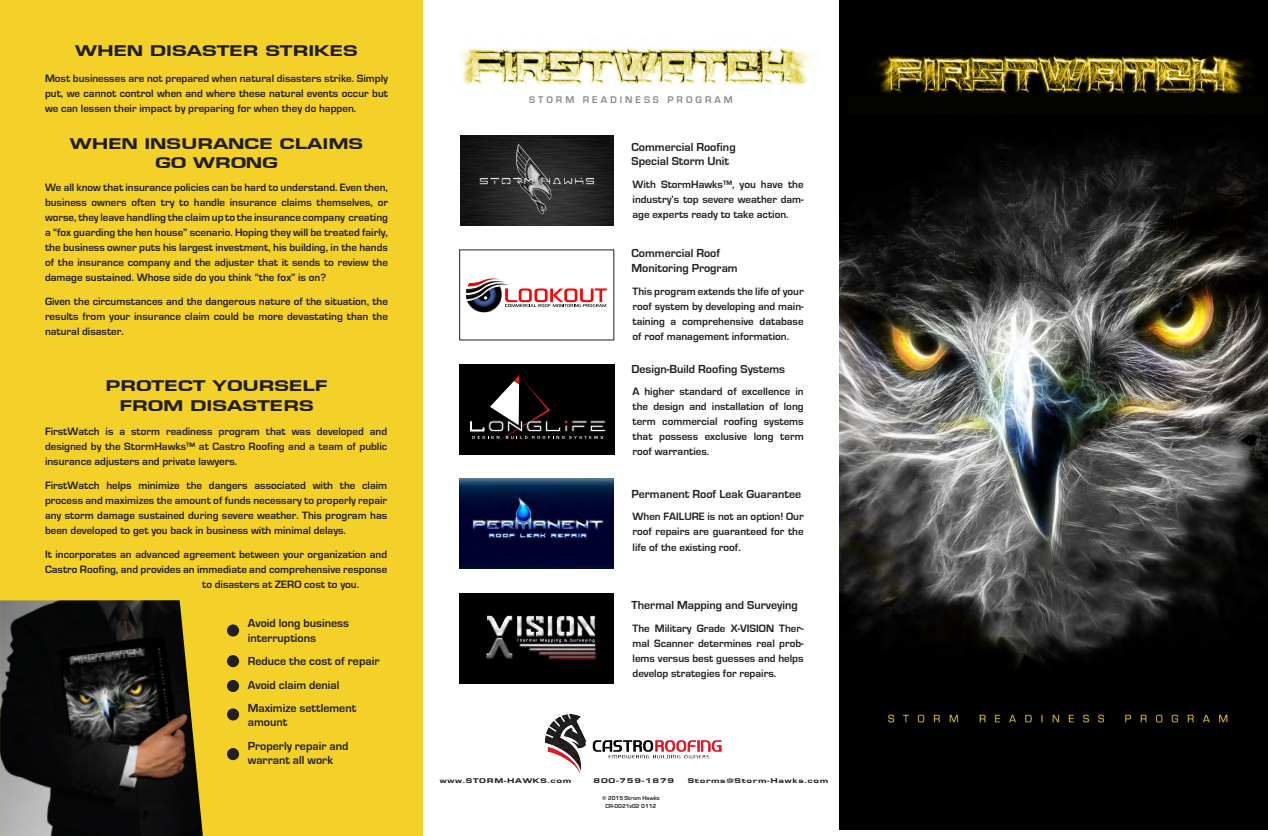
<style>
.page{position:relative;width:1268px;height:836px;background:#fff}
.page>*{position:absolute;margin:0;border:0;box-sizing:border-box;transform-origin:0 0}
.t1{font:800 16px/19.2px "Eurose Wide";color:#231f20;text-align:center}
.t2{font:700 12px/14.4px "Eurostile";color:#231f20}
.t3{font:700 11px/15px "Eurostile";color:#231f20;text-align:justify}
.t4{font:700 10px "Eurostile";letter-spacing:.3em;color:#151515}
.t5{font:800 7.1px "Eurose Wide";letter-spacing:.1em;color:#231f20}
.t6{font:700 6px/7.2px "Eurostile";color:#231f20;text-align:center}
.s1{font-size:7px}
</style>
<div class="page">
<div style="left:0;top:0;width:422px;height:835px;background:#f4d128"></div>
<img style="left:0;top:600px;width:203px;height:235px">
<div style="left:227px;top:624px;width:12px;height:12px;background:#231f20;border-radius:50%"></div>
<svg style="left:227px;top:654px;width:12px;height:13px"></svg>
<div style="left:227px;top:679px;width:12px;height:12px;background:#231f20;border-radius:50%"></div>
<div style="left:227px;top:708px;width:12px;height:12px;background:#231f20;border-radius:50%"></div>
<div style="left:227px;top:747px;width:12px;height:12px;background:#231f20;border-radius:50%"></div>
<img style="left:460px;top:46px;width:353px;height:40px">
<img style="left:459px;top:478px;width:154px;height:90px">
<div style="left:459px;top:593px;width:154px;height:90px;background:#000"></div>
<img style="left:486px;top:615px;width:110px;height:45px">
<img style="left:460px;top:135px;width:153px;height:90px">
<img style="left:468px;top:140px;width:137px;height:80px">
<div style="left:459px;top:364px;width:155px;height:90px;background:#000"></div>
<svg style="left:470px;top:375px;width:135px;height:69px"></svg>
<img style="left:839px;top:0;width:428px;height:828px">
<div style="left:848px;top:85px;width:417px;height:28px;background:#040503"></div>
<img style="left:840px;top:29px;width:427px;height:67px">
<img style="left:545px;top:714px;width:177px;height:61px">
<svg style="left:466px;top:278px;width:140px;height:35px"></svg>
<h1 class="t1" style="left:75px;top:41px;width:284px">WHEN DISASTER STRIKES</h1>
<p class="t3" style="left:45px;top:71px;width:344px">Most businesses are not prepared when natural disasters strike. Simply put, we cannot control when and where these natural events occur but we can lessen their impact by preparing for when they do happen.</p>
<h1 class="t1" style="left:70px;top:134px;width:295px">WHEN INSURANCE CLAIMS<br>GO WRONG</h1>
<p class="t3" style="left:45px;top:180px;width:344px">We all know that insurance policies can be hard to understand. Even then, business owners often try to handle insurance claims themselves, or worse, they leave handling the claim up to the insurance company creating a “fox guarding the hen house” scenario. Hoping they will be treated fairly, the business owner puts his largest investment, his building, in the hands of the insurance company and the adjuster that it sends to review the damage sustained. Whose side do you think “the fox” is on?</p>
<p class="t3" style="left:45px;top:294px;width:344px">Given the circumstances and the dangerous nature of the situation, the results from your insurance claim could be more devastating than the natural disaster.</p>
<h1 class="t1" style="left:105px;top:376px;width:223px">PROTECT YOURSELF<br>FROM DISASTERS</h1>
<p class="t3" style="left:45px;top:424px;width:344px">FirstWatch is a storm readiness program that was developed and designed by the StormHawks™ at Castro Roofing and a team of public insurance adjusters and private lawyers.</p>
<p class="t3" style="left:45px;top:478px;width:344px">FirstWatch helps minimize the dangers associated with the claim process and maximizes the amount of funds necessary to properly repair any storm damage sustained during severe weather. This program has been developed to get you back in business with minimal delays.</p>
<p class="t3" style="left:45px;top:547px;width:343px">It incorporates an advanced agreement between your organization and</p>
<p class="t3" style="left:45px;top:562px;width:343px">Castro Roofing, and provides an immediate and comprehensive response</p>
<p class="t3" style="left:202px;top:577px;width:158px">to disasters at ZERO cost to you.</p>
<p class="t2" style="left:248px;top:616px;width:103px">Avoid long business interruptions</p>
<p class="t2" style="left:248px;top:649px;width:133px;line-height:23.4px">Reduce the cost of repair<br>Avoid claim denial<br>Maximize settlement</p>
<p class="t2" style="left:248px;top:710px;width:102px;line-height:23.4px">amount<br>Properly repair and</p>
<p class="t2" style="left:248px;top:753px;width:87px">warrant all work</p>
<p class="t4" style="left:529px;top:94px;width:205px">STORM READINESS PROGRAM</p>
<p class="t2" style="left:631px;top:140px;width:106px">Commercial Roofing<br>Special Storm Unit</p>
<p class="t3" style="left:632px;top:177px;width:172px">With StormHawks™, you have the industry’s top severe weather dam&shy;age experts ready to take action.</p>
<p class="t2" style="left:631px;top:246px;width:108px">Commercial Roof<br>Monitoring Program</p>
<p class="t3" style="left:632px;top:283px;width:173px">This program extends the life of your roof system by developing and main&shy;taining a comprehensive database of roof management information.</p>
<p class="t2" style="left:631px;top:361px;width:155px">Design-Build Roofing Systems</p>
<p class="t3" style="left:632px;top:384px;width:173px">A higher standard of excellence in the design and installation of long term commercial roofing systems that possess exclusive long term roof warranties.</p>
<p class="t2" style="left:631px;top:487px;width:171px">Permanent Roof Leak Guarantee</p>
<p class="t3" style="left:632px;top:509px;width:172px">When FAILURE is not an option! Our roof repairs are guaranteed for the life of the existing roof.</p>
<p class="t2" style="left:631px;top:598px;width:168px">Thermal Mapping and Surveying</p>
<p class="t3" style="left:632px;top:620px;width:173px">The Military Grade X-VISION Ther&shy;mal Scanner determines real prob&shy;lems versus best guesses and helps develop strategies for repairs.</p>
<p class="t5" style="left:439px;top:776px;width:133px">www.S<span class="s1">TORM</span>-H<span class="s1">AWKS</span>.com</p>
<p class="t5" style="left:593px;top:776px;width:82px">800-759-1879</p>
<p class="t5" style="left:687px;top:776px;width:142px">Storms@Storm-Hawks.com</p>
<p class="t6" style="left:602px;top:794px;width:59px">© 2015 Strom Hawks<br>CR-0021v02 0112</p>
</div>
